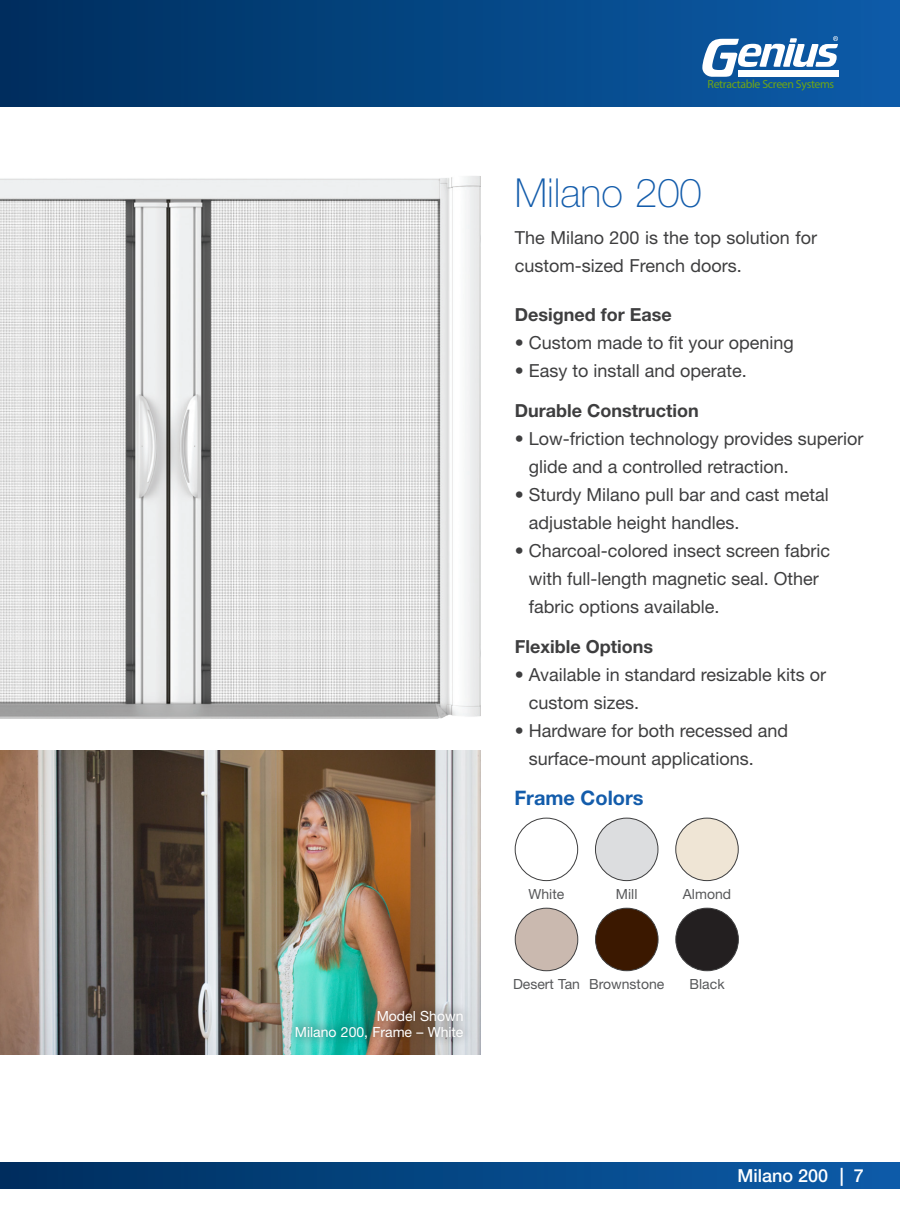
<style>
.page{position:relative;width:900px;height:1224px;background:#fff}
.page>*{position:absolute;margin:0;border:0;box-sizing:border-box;transform-origin:0 0}
.t1{font:100 40px "Helvetica Neue LT Std";color:#135cab}
.t2{font:700 20px "Helvetica Neue LT Std";color:#135cab}
.t3{font:18px/28px "Helvetica Neue LT Std";color:#3e3e3f}
.t4{font:700 18px "Helvetica Neue LT Std";color:#3e3e3f}
.t5{font:500 18px "Helvetica Neue LT Std";color:#fff}
.t6{font:14px "Helvetica Neue LT Std";color:#57585a}
.t7{font:14px "Helvetica Neue LT Std";color:#fff}
.t8{font:11.8px "Myriad Pro";letter-spacing:-.03em;color:#6ea516}
</style>
<div class="page">
<div style="left:0;top:0;width:900px;height:107px;background:linear-gradient(to right,#002e5d,#0c5ca9)"></div>
<div style="left:0;top:1162px;width:900px;height:26px;background:linear-gradient(to right,#002e5d,#0c5ca9)"></div>
<svg style="left:702px;top:36px;width:136px;height:41px"></svg>
<img style="left:0;top:750px;width:481px;height:304px">
<img style="left:0;top:176px;width:481px;height:543px">
<div style="left:515px;top:818px;width:63px;height:63px;border:1px solid #3e3e3f;border-radius:50%"></div>
<div style="left:595px;top:818px;width:63px;height:63px;background:#dcdddf;border-radius:50%"></div>
<div style="left:595px;top:818px;width:63px;height:63px;border:1px solid #3e3e3f;border-radius:50%"></div>
<div style="left:676px;top:818px;width:62px;height:63px;background:#efe5d5;border-radius:50%"></div>
<div style="left:676px;top:818px;width:63px;height:63px;border:1px solid #3e3e3f;border-radius:50%"></div>
<div style="left:596px;top:908px;width:62px;height:63px;background:#3b1800;border-radius:50%"></div>
<div style="left:595px;top:908px;width:63px;height:63px;border:1px solid #3e3e3f;border-radius:50%"></div>
<div style="left:515px;top:908px;width:63px;height:63px;background:#cab9af;border-radius:50%"></div>
<div style="left:515px;top:908px;width:63px;height:63px;border:1px solid #3e3e3f;border-radius:50%"></div>
<div style="left:676px;top:908px;width:62px;height:63px;background:#231f20;border-radius:50%"></div>
<div style="left:676px;top:908px;width:63px;height:63px;border:1px solid #3e3e3f;border-radius:50%"></div>
<div style="left:285px;top:1001px;width:188px;height:47px;background:#231f20;opacity:.75"></div>
<p class="t7" style="left:377px;top:1007px;width:88px">Model Shown</p>
<p class="t7" style="left:295px;top:1023px;width:170px">Milano 200, Frame – White</p>
<p class="t8" style="left:708px;top:77px;width:128px">Retractable Screen Systems</p>
<p class="t1" style="left:515px;top:170px;width:188px">Milano 200</p>
<p class="t3" style="left:515px;top:223px;width:304px">The Milano 200 is the top solution for custom-sized French doors.</p>
<p class="t4" style="left:515px;top:303px;width:158px">Designed for Ease</p>
<p class="t3" style="left:515px;top:328px;width:281px">• Custom made to fit your opening</p>
<p class="t3" style="left:515px;top:356px;width:234px">• Easy to install and operate.</p>
<p class="t4" style="left:515px;top:399px;width:185px">Durable Construction</p>
<p class="t3" style="left:529px;top:424px;width:336px;text-indent:-14px">• Low-friction technology provides superior glide and a controlled retraction.</p>
<p class="t3" style="left:529px;top:480px;width:302px;text-indent:-14px">• Sturdy Milano pull bar and cast metal adjustable height handles.</p>
<p class="t3" style="left:529px;top:536px;width:303px;text-indent:-14px">• Charcoal-colored insect screen fabric with full-length magnetic seal. Other fabric options available.</p>
<p class="t4" style="left:515px;top:635px;width:140px">Flexible Options</p>
<p class="t3" style="left:529px;top:660px;width:299px;text-indent:-14px">• Available in standard resizable kits or custom sizes.</p>
<p class="t3" style="left:529px;top:716px;width:261px;text-indent:-14px">• Hardware for both recessed and surface-mount applications.</p>
<p class="t2" style="left:514px;top:785px;width:131px">Frame Colors</p>
<p class="t6" style="left:529px;top:885px;width:37px">White</p>
<p class="t6" style="left:616px;top:885px;width:23px">Mill</p>
<p class="t6" style="left:683px;top:885px;width:50px">Almond</p>
<p class="t6" style="left:513px;top:975px;width:69px">Desert Tan</p>
<p class="t6" style="left:589px;top:975px;width:77px">Brownstone</p>
<p class="t6" style="left:690px;top:975px;width:36px">Black</p>
<p class="t5" style="left:737px;top:1165px;width:92px">Milano 200</p>
<p class="t5" style="left:840px;top:1165px;width:26px">| 7</p>
</div>
